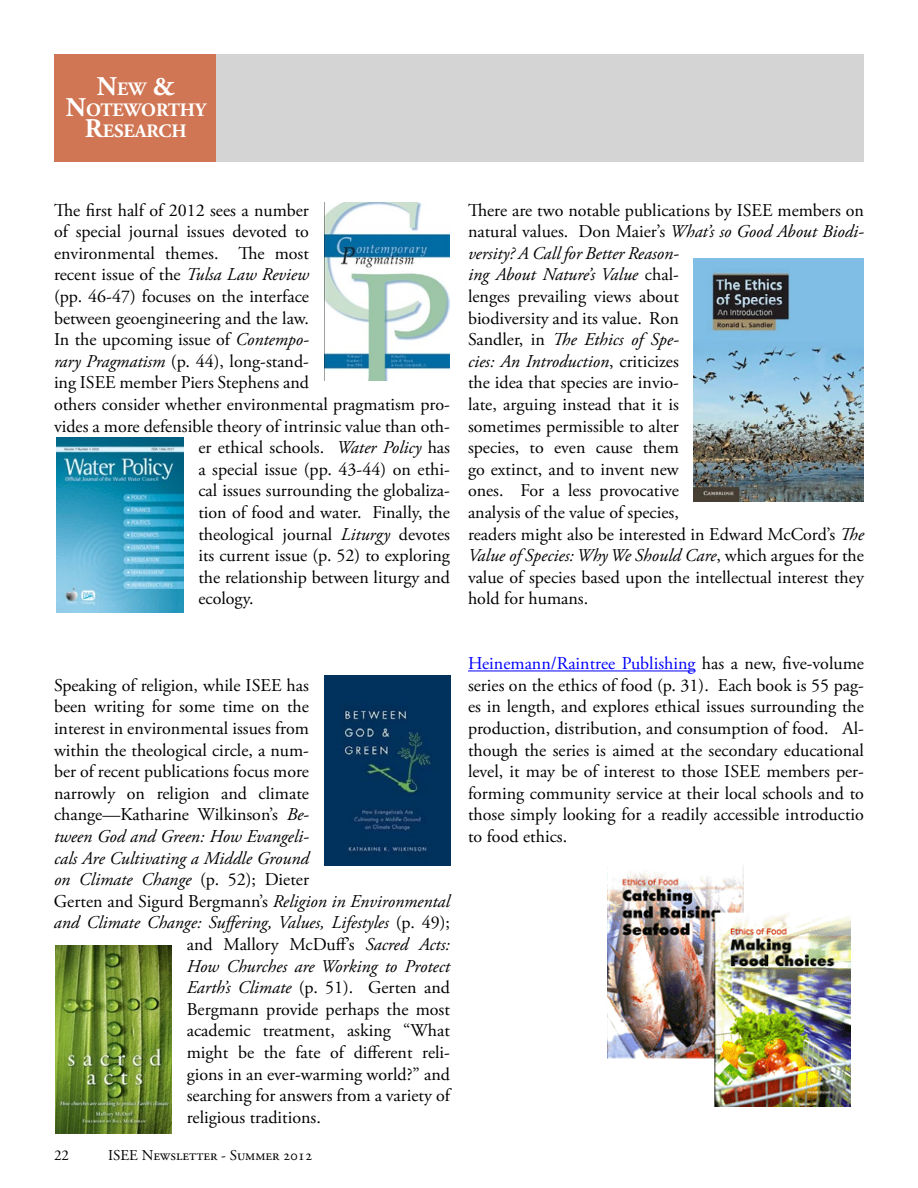
<style>
.page{position:relative;width:918px;height:1188px;background:#fff}
.page>*{position:absolute;margin:0;border:0;box-sizing:border-box;transform-origin:0 0}
.t1{font:700 27px "Adobe Garamond Pro";color:#fff}
.t2{font:700 18.9px/21px "Adobe Garamond Pro";color:#fff;text-align:center}
.t3{font:18px/21.6px "Adobe Garamond Pro";letter-spacing:-.005em;color:#000}
.t4{font:italic 18px "Adobe Garamond Pro";color:#000}
.t5{font:15px "Adobe Garamond Pro";color:#000}
.s1{font-size:18.9px}
.s2{font-size:27px}
.s3{font-style:italic}
.s4{font-style:normal}
.s5{color:#00f}
</style>
<div class="page">
<div style="left:54px;top:54px;width:162px;height:108px;background:#d17654"></div>
<div style="left:217px;top:55px;width:646px;height:106px;background:#d4d4d4"></div>
<hr style="left:468px;top:670px;width:228px;height:1px;background:#00f">
<img style="left:324px;top:676px;width:126px;height:190px">
<img style="left:324px;top:202px;width:126px;height:178px">
<img style="left:57px;top:438px;width:126px;height:174px">
<img style="left:56px;top:945px;width:116px;height:189px">
<img style="left:694px;top:258px;width:170px;height:243px">
<img style="left:608px;top:864px;width:242px;height:243px">
<h1 class="t1" style="left:97px;top:70px;width:80px">N<span class="s1">EW</span> &amp;</h1>
<p class="t2" style="left:66px;top:99px;width:142px"><span class="s2">N</span>OTEWORTHY<br><span class="s2">R</span>ESEARCH</p>
<p class="t3" style="left:54px;top:200px;width:256px">The first half of 2012 sees a number</p>
<p class="t3" style="left:54px;top:221px;width:256px">of special journal issues devoted to</p>
<p class="t3" style="left:54px;top:243px;width:257px">environmental themes. The most</p>
<p class="t3" style="left:54px;top:264px;width:257px">recent issue of the <span class="s3">Tulsa Law Review</span></p>
<p class="t3" style="left:54px;top:286px;width:257px">(pp. 46-47) focuses on the interface</p>
<p class="t3" style="left:54px;top:308px;width:257px">between geoengineering and the law.</p>
<p class="t3" style="left:54px;top:329px;width:257px">In the upcoming issue of <span class="s3">Contempo-</span></p>
<p class="t3" style="left:54px;top:351px;width:256px"><span class="s3">rary Pragmatism</span> (p. 44), long-stand-</p>
<p class="t3" style="left:54px;top:372px;width:257px">ing ISEE member Piers Stephens and</p>
<p class="t3" style="left:54px;top:394px;width:397px">others consider whether environmental pragmatism pro-</p>
<p class="t3" style="left:54px;top:416px;width:397px">vides a more defensible theory of intrinsic value than oth-</p>
<p class="t3" style="left:198px;top:437px;width:253px">er ethical schools. <span class="s3">Water Policy</span> has</p>
<p class="t3" style="left:198px;top:459px;width:253px">a special issue (pp. 43-44) on ethi-</p>
<p class="t3" style="left:198px;top:480px;width:253px">cal issues surrounding the globaliza-</p>
<p class="t3" style="left:198px;top:502px;width:253px">tion of food and water. Finally, the</p>
<p class="t3" style="left:198px;top:524px;width:253px">theological journal <span class="s3">Liturgy</span> devotes</p>
<p class="t3" style="left:198px;top:545px;width:253px">its current issue (p. 52) to exploring</p>
<p class="t3" style="left:198px;top:567px;width:253px">the relationship between liturgy and</p>
<p class="t3" style="left:198px;top:588px;width:57px">ecology.</p>
<p class="t3" style="left:468px;top:200px;width:398px">There are two notable publications by ISEE members on natural values. Don Maier’s <span class="s3">What’s so Good About Biodi&shy;versity? A Call for Better Reason-<br>ing About Nature’s Value</span> chal-<br>lenges prevailing views about<br>biodiversity and its value. Ron<br>Sandler, in <span class="s3">The Ethics of Spe-<br>cies: An Introduction</span>, criticizes<br>the idea that species are invio-<br>late, arguing instead that it is<br>sometimes permissible to alter<br>species, to even cause them<br>go extinct, and to invent new<br>ones. For a less provocative<br>analysis of the value of species,<br>readers might also be interested in Edward McCord’s <span class="s3">The Value of Species: Why We Should Care</span>, which argues for the value of species based upon the intellectual interest they hold for humans.</p>
<p class="t3" style="left:54px;top:675px;width:256px">Speaking of religion, while ISEE has</p>
<p class="t3" style="left:54px;top:696px;width:257px">been writing for some time on the</p>
<p class="t3" style="left:54px;top:718px;width:257px">interest in environmental issues from</p>
<p class="t3" style="left:54px;top:740px;width:257px">within the theological circle, a num-</p>
<p class="t3" style="left:54px;top:761px;width:257px">ber of recent publications focus more</p>
<p class="t3" style="left:54px;top:783px;width:257px">narrowly on religion and climate</p>
<p class="t3" style="left:54px;top:804px;width:257px">change—Katharine Wilkinson’s <span class="s3">Be-</span></p>
<p class="t4" style="left:54px;top:825px;width:257px">tween God and Green: How Evangeli-</p>
<p class="t4" style="left:54px;top:847px;width:257px">cals Are Cultivating a Middle Ground</p>
<p class="t4" style="left:54px;top:869px;width:256px">on Climate Change <span class="s4">(p. 52); Dieter</span></p>
<p class="t3" style="left:54px;top:891px;width:397px">Gerten and Sigurd Bergmann’s <span class="s3">Religion in Environmental</span></p>
<p class="t4" style="left:54px;top:912px;width:397px">and Climate Change: Suffering, Values, Lifestyles <span class="s4">(p. 49);</span></p>
<p class="t3" style="left:187px;top:934px;width:265px">and Mallory McDuff’s <span class="s3">Sacred Acts:</span></p>
<p class="t4" style="left:187px;top:955px;width:265px">How Churches are Working to Protect</p>
<p class="t3" style="left:187px;top:977px;width:265px"><span class="s3">Earth’s Climate</span> (p. 51). Gerten and</p>
<p class="t3" style="left:187px;top:999px;width:265px">Bergmann provide perhaps the most</p>
<p class="t3" style="left:187px;top:1020px;width:265px">academic treatment, asking “What</p>
<p class="t3" style="left:187px;top:1042px;width:265px">might be the fate of different reli-</p>
<p class="t3" style="left:187px;top:1064px;width:265px">gions in an ever-warming world?” and</p>
<p class="t3" style="left:187px;top:1085px;width:267px">searching for answers from a variety of</p>
<p class="t3" style="left:187px;top:1107px;width:136px">religious traditions.</p>
<p class="t5" style="left:54px;top:1146px;width:16px">22</p>
<p class="t5" style="left:108px;top:1146px;width:206px">ISEE Newsletter - Summer 2012</p>
<p class="t3" style="left:468px;top:653px;width:398px;text-align:justify"><span class="s5">Heinemann/Raintree Publishing</span> has a new, five-volume series on the ethics of food (p. 31). Each book is 55 pag&shy;es in length, and explores ethical issues surrounding the production, distribution, and consumption of food. Al&shy;though the series is aimed at the secondary educational level, it may be of interest to those ISEE members per&shy;forming community service at their local schools and to those simply looking for a readily accessible introductio to food ethics.</p>
</div>
